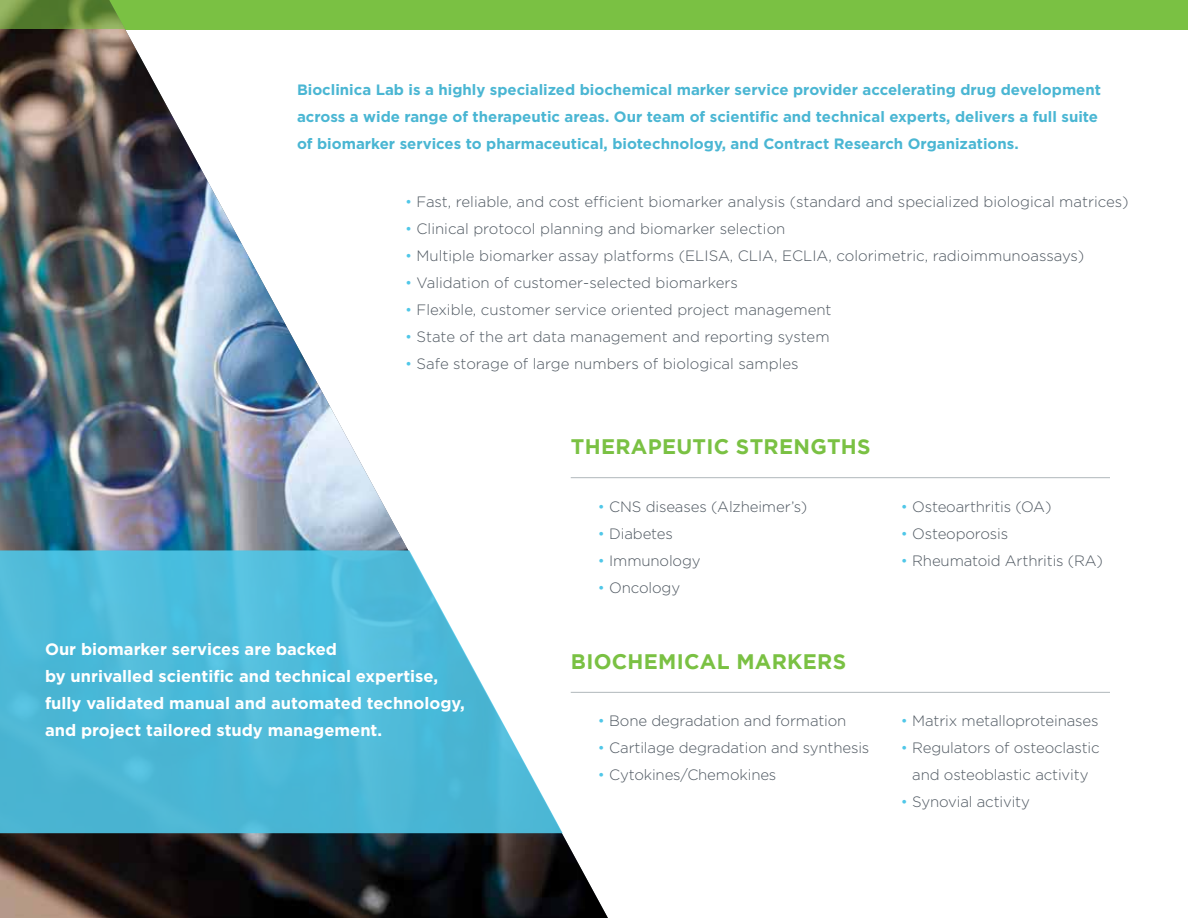
<style>
.page{position:relative;width:1188px;height:918px;background:#fff}
.page>*{position:absolute;margin:0;border:0;box-sizing:border-box;transform-origin:0 0}
.t1{font:700 21px "Gotham";letter-spacing:.015em;color:#7ac143}
.t2{font:700 16.5px/27px "Gotham";color:#fff}
.t3{font:300 15px/27px "Gotham";letter-spacing:-.005em;color:#4f5861;text-align:center}
.t4{font:700 15px/27px "Gotham";color:#4ab6d3}
.s1{color:#50c7e8}
</style>
<div class="page">
<img style="left:0;top:29px;width:608px;height:889px">
<hr style="left:571px;top:477px;width:539px;height:1px;background:#b0b7bb">
<hr style="left:571px;top:692px;width:539px;height:1px;background:#b0b7bb">
<div style="left:0;top:0;width:1188px;height:29px;background:#7ac143"></div>
<svg style="left:0;top:550px;width:563px;height:283px;background:#65c3dd"></svg>
<p class="t4" style="left:297px;top:76px;width:806px">Bioclinica Lab is a highly specialized biochemical marker service provider accelerating drug development across a wide range of therapeutic areas. Our team of scientific and technical experts, delivers a full suite of biomarker services to pharmaceutical, biotechnology, and Contract Research Organizations.</p>
<p class="t3" style="left:405px;top:188px;width:725px"><span class="s1">•</span> Fast, reliable, and cost efficient biomarker analysis (standard and specialized biological matrices)</p>
<p class="t3" style="left:405px;top:215px;width:382px"><span class="s1">•</span> Clinical protocol planning and biomarker selection</p>
<p class="t3" style="left:405px;top:242px;width:681px"><span class="s1">•</span> Multiple biomarker assay platforms (ELISA, CLIA, ECLIA, colorimetric, radioimmunoassays)</p>
<p class="t3" style="left:405px;top:269px;width:334px"><span class="s1">•</span> Validation of customer-selected biomarkers</p>
<p class="t3" style="left:405px;top:296px;width:428px"><span class="s1">•</span> Flexible, customer service oriented project management</p>
<p class="t3" style="left:405px;top:323px;width:426px"><span class="s1">•</span> State of the art data management and reporting system</p>
<p class="t3" style="left:405px;top:350px;width:395px"><span class="s1">•</span> Safe storage of large numbers of biological samples</p>
<p class="t2" style="left:45px;top:635px;width:421px">Our biomarker services are backed<br>by unrivalled scientific and technical expertise, fully validated manual and automated technology, and project tailored study management.</p>
<h1 class="t1" style="left:571px;top:435px;width:298px">THERAPEUTIC STRENGTHS</h1>
<p class="t3" style="left:598px;top:493px;width:211px"><span class="s1">•</span> CNS diseases (Alzheimer’s)</p>
<p class="t3" style="left:598px;top:520px;width:77px"><span class="s1">•</span> Diabetes</p>
<p class="t3" style="left:598px;top:547px;width:104px"><span class="s1">•</span> Immunology</p>
<p class="t3" style="left:598px;top:574px;width:84px"><span class="s1">•</span> Oncology</p>
<h1 class="t1" style="left:571px;top:649px;width:274px">BIOCHEMICAL MARKERS</h1>
<p class="t3" style="left:598px;top:708px;width:250px"><span class="s1">•</span> Bone degradation and formation</p>
<p class="t3" style="left:598px;top:735px;width:273px"><span class="s1">•</span> Cartilage degradation and synthesis</p>
<p class="t3" style="left:598px;top:762px;width:180px"><span class="s1">•</span> Cytokines/Chemokines</p>
<p class="t3" style="left:901px;top:493px;width:152px"><span class="s1">•</span> Osteoarthritis (OA)</p>
<p class="t3" style="left:901px;top:520px;width:109px"><span class="s1">•</span> Osteoporosis</p>
<p class="t3" style="left:901px;top:547px;width:204px"><span class="s1">•</span> Rheumatoid Arthritis (RA)</p>
<p class="t3" style="left:901px;top:708px;width:199px"><span class="s1">•</span> Matrix metalloproteinases</p>
<p class="t3" style="left:901px;top:735px;width:201px"><span class="s1">•</span> Regulators of osteoclastic and osteoblastic activity</p>
<p class="t3" style="left:901px;top:789px;width:131px"><span class="s1">•</span> Synovial activity</p>
</div>
